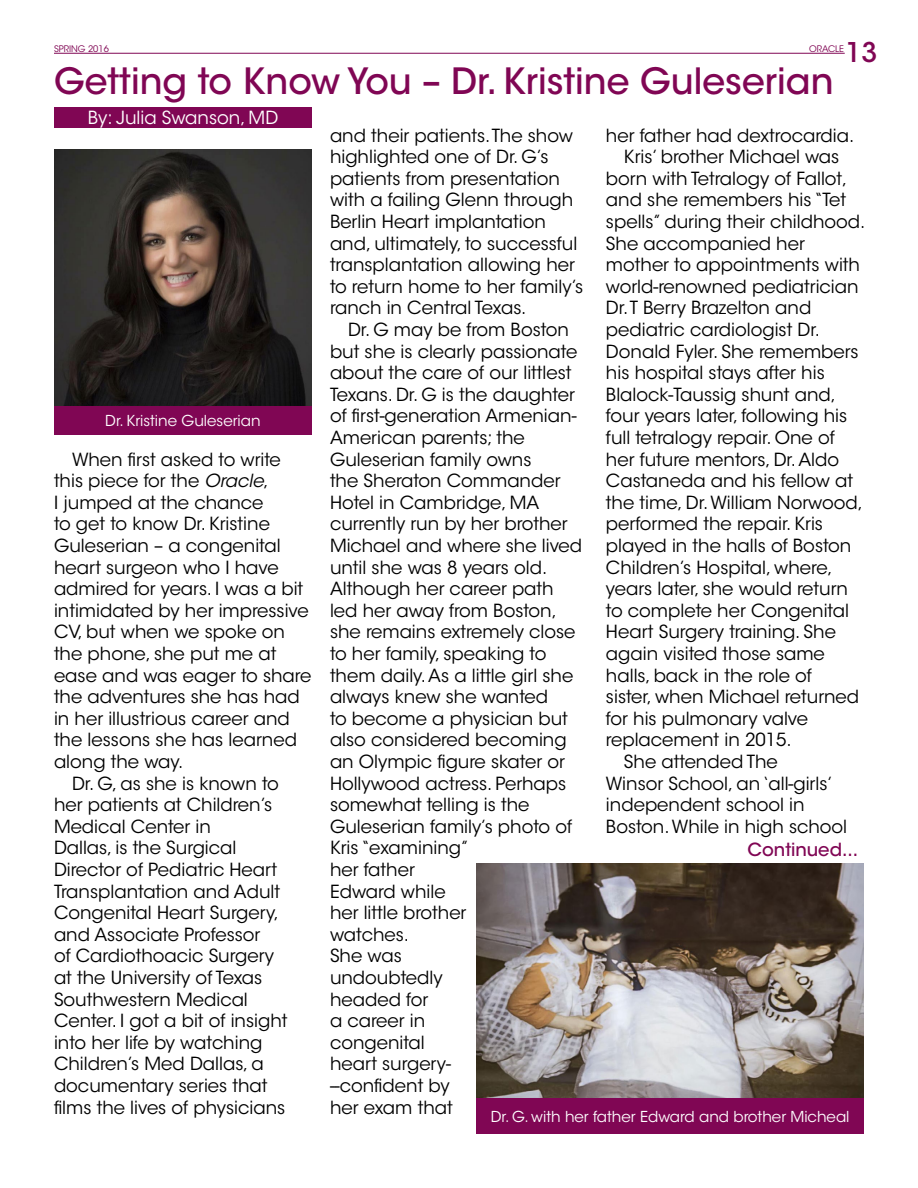
<style>
.page{position:relative;width:918px;height:1188px;background:#fff}
.page>*{position:absolute;margin:0;border:0;box-sizing:border-box;transform-origin:0 0}
.t1{font:500 36px "ITC Avant Garde Std";color:#800654}
.t2{font:500 27px "ITC Avant Garde Std";color:#800654}
.t3{font:18px/21.6px "ITC Avant Garde Std";color:#000}
.t4{font:18px "ITC Avant Garde Std";color:#fff}
.t5{font:500 18px "ITC Avant Garde Std";color:#800654}
.t6{font:15px "ITC Avant Garde Std";color:#fff}
.t7{font:9px "ITC Avant Garde Std";color:#800654}
.s1{font-style:italic}
</style>
<div class="page">
<hr style="left:54px;top:53px;width:791px;height:1px;background:#800654">
<img style="left:54px;top:149px;width:258px;height:257px">
<img style="left:476px;top:863px;width:388px;height:235px">
<div style="left:54px;top:406px;width:258px;height:29px;background:#800654"></div>
<div style="left:476px;top:1098px;width:388px;height:36px;background:#800654"></div>
<div style="left:54px;top:107px;width:258px;height:21px;background:#800654"></div>
<p class="t7" style="left:54px;top:43px;width:56px">SPRING 2016</p>
<p class="t7" style="left:809px;top:44px;width:37px">ORACLE</p>
<h2 class="t2" style="left:845px;top:35px;width:33px">13</h2>
<h1 class="t1" style="left:54px;top:59px;width:781px">Getting to Know You – Dr. Kristine Guleserian</h1>
<p class="t3" style="left:330px;top:124px;width:255px">and their patients. The show highlighted one of Dr. G’s patients from presentation with a failing Glenn through<br>Berlin Heart implantation and, ultimately, to successful transplantation allowing her to return home to her family’s ranch in Central Texas.</p>
<p class="t3" style="left:330px;top:319px;width:254px;text-indent:18px">Dr. G may be from Boston but she is clearly passionate about the care of our littlest<br>Texans. Dr. G is the daughter of first-generation Armenian-<br>American parents; the<br>Guleserian family owns<br>the Sheraton Commander<br>Hotel in Cambridge, MA currently run by her brother<br>Michael and where she lived until she was 8 years old.<br>Although her career path led her away from Boston, she remains extremely close to her family, speaking to them daily. As a little girl she always knew she wanted<br>to become a physician but also considered becoming an Olympic figure skater or<br>Hollywood actress. Perhaps somewhat telling is the<br>Guleserian family’s photo of<br>Kris “examining”<br>her father<br>Edward while<br>her little brother<br>watches.<br>She was<br>undoubtedly<br>headed for<br>a career in<br>congenital<br>heart surgery-<br>--confident by<br>her exam that</p>
<p class="t4" style="left:88px;top:107px;width:192px">By: Julia Swanson, MD</p>
<p class="t3" style="left:606px;top:124px;width:250px">her father had dextrocardia.</p>
<p class="t3" style="left:624px;top:146px;width:217px">Kris’ brother Michael was</p>
<p class="t3" style="left:606px;top:168px;width:243px">born with Tetralogy of Fallot,</p>
<p class="t3" style="left:606px;top:189px;width:242px">and she remembers his “Tet</p>
<p class="t3" style="left:606px;top:211px;width:261px">spells” during their childhood.</p>
<p class="t3" style="left:606px;top:232px;width:200px">She accompanied her</p>
<p class="t3" style="left:606px;top:254px;width:256px">mother to appointments with</p>
<p class="t3" style="left:606px;top:276px;width:254px">world-renowned pediatrician</p>
<p class="t3" style="left:606px;top:297px;width:207px">Dr. T Berry Brazelton and</p>
<p class="t3" style="left:606px;top:319px;width:215px">pediatric cardiologist Dr.</p>
<p class="t3" style="left:606px;top:340px;width:254px">Donald Fyler. She remembers</p>
<p class="t3" style="left:606px;top:362px;width:220px">his hospital stays after his</p>
<p class="t3" style="left:606px;top:384px;width:232px">Blalock-Taussig shunt and,</p>
<p class="t3" style="left:606px;top:405px;width:243px">four years later, following his</p>
<p class="t3" style="left:606px;top:427px;width:230px">full tetralogy repair. One of</p>
<p class="t3" style="left:606px;top:448px;width:235px">her future mentors, Dr. Aldo</p>
<p class="t3" style="left:606px;top:470px;width:249px">Castaneda and his fellow at</p>
<p class="t3" style="left:606px;top:492px;width:258px">the time, Dr. William Norwood,</p>
<p class="t3" style="left:606px;top:513px;width:219px">performed the repair. Kris</p>
<p class="t3" style="left:606px;top:535px;width:247px">played in the halls of Boston</p>
<p class="t3" style="left:606px;top:556px;width:228px">Children’s Hospital, where,</p>
<p class="t3" style="left:606px;top:578px;width:244px">years later, she would return</p>
<p class="t3" style="left:606px;top:600px;width:244px">to complete her Congenital</p>
<p class="t3" style="left:606px;top:621px;width:232px">Heart Surgery training. She</p>
<p class="t3" style="left:606px;top:643px;width:220px">again visited those same</p>
<p class="t3" style="left:606px;top:664px;width:207px">halls, back in the role of</p>
<p class="t3" style="left:606px;top:686px;width:255px">sister, when Michael returned</p>
<p class="t3" style="left:606px;top:708px;width:204px">for his pulmonary valve</p>
<p class="t3" style="left:606px;top:729px;width:187px">replacement in 2015.</p>
<p class="t3" style="left:624px;top:751px;width:155px">She attended The</p>
<p class="t3" style="left:606px;top:772px;width:228px">Winsor School, an ‘all-girls’</p>
<p class="t3" style="left:606px;top:794px;width:200px">independent school in</p>
<p class="t3" style="left:606px;top:816px;width:243px">Boston. While in high school</p>
<p class="t6" style="left:105px;top:411px;width:157px">Dr. Kristine Guleserian</p>
<p class="t3" style="left:72px;top:448px;width:210px">When first asked to write</p>
<p class="t3" style="left:54px;top:470px;width:216px">this piece for the <span class="s1">Oracle</span>,</p>
<p class="t3" style="left:54px;top:492px;width:211px">I jumped at the chance</p>
<p class="t3" style="left:54px;top:513px;width:217px">to get to know Dr. Kristine</p>
<p class="t3" style="left:54px;top:535px;width:228px">Guleserian – a congenital</p>
<p class="t3" style="left:54px;top:556px;width:226px">heart surgeon who I have</p>
<p class="t3" style="left:54px;top:578px;width:251px">admired for years. I was a bit</p>
<p class="t3" style="left:54px;top:600px;width:256px">intimidated by her impressive</p>
<p class="t3" style="left:54px;top:621px;width:233px">CV, but when we spoke on</p>
<p class="t3" style="left:54px;top:643px;width:224px">the phone, she put me at</p>
<p class="t3" style="left:54px;top:664px;width:259px">ease and was eager to share</p>
<p class="t3" style="left:54px;top:686px;width:247px">the adventures she has had</p>
<p class="t3" style="left:54px;top:708px;width:237px">in her illustrious career and</p>
<p class="t3" style="left:54px;top:729px;width:244px">the lessons she has learned</p>
<p class="t3" style="left:54px;top:751px;width:131px">along the way.</p>
<p class="t3" style="left:72px;top:772px;width:208px">Dr. G, as she is known to</p>
<p class="t3" style="left:54px;top:794px;width:220px">her patients at Children’s</p>
<p class="t3" style="left:54px;top:816px;width:158px">Medical Center in</p>
<p class="t3" style="left:54px;top:837px;width:184px">Dallas, is the Surgical</p>
<p class="t3" style="left:54px;top:859px;width:225px">Director of Pediatric Heart</p>
<p class="t3" style="left:54px;top:880px;width:228px">Transplantation and Adult</p>
<p class="t3" style="left:54px;top:902px;width:226px">Congenital Heart Surgery,</p>
<p class="t3" style="left:54px;top:924px;width:208px">and Associate Professor</p>
<p class="t3" style="left:54px;top:945px;width:222px">of Cardiothoacic Surgery</p>
<p class="t3" style="left:54px;top:967px;width:210px">at the University of Texas</p>
<p class="t3" style="left:54px;top:988px;width:195px">Southwestern Medical</p>
<p class="t3" style="left:54px;top:1010px;width:235px">Center. I got a bit of insight</p>
<p class="t3" style="left:54px;top:1032px;width:210px">into her life by watching</p>
<p class="t3" style="left:54px;top:1053px;width:211px">Children’s Med Dallas, a</p>
<p class="t3" style="left:54px;top:1075px;width:215px">documentary series that</p>
<p class="t3" style="left:54px;top:1096px;width:233px">films the lives of physicians</p>
<p class="t5" style="left:748px;top:838px;width:112px">Continued...</p>
<p class="t6" style="left:491px;top:1107px;width:360px">Dr. G. with her father Edward and brother Micheal</p>
</div>
